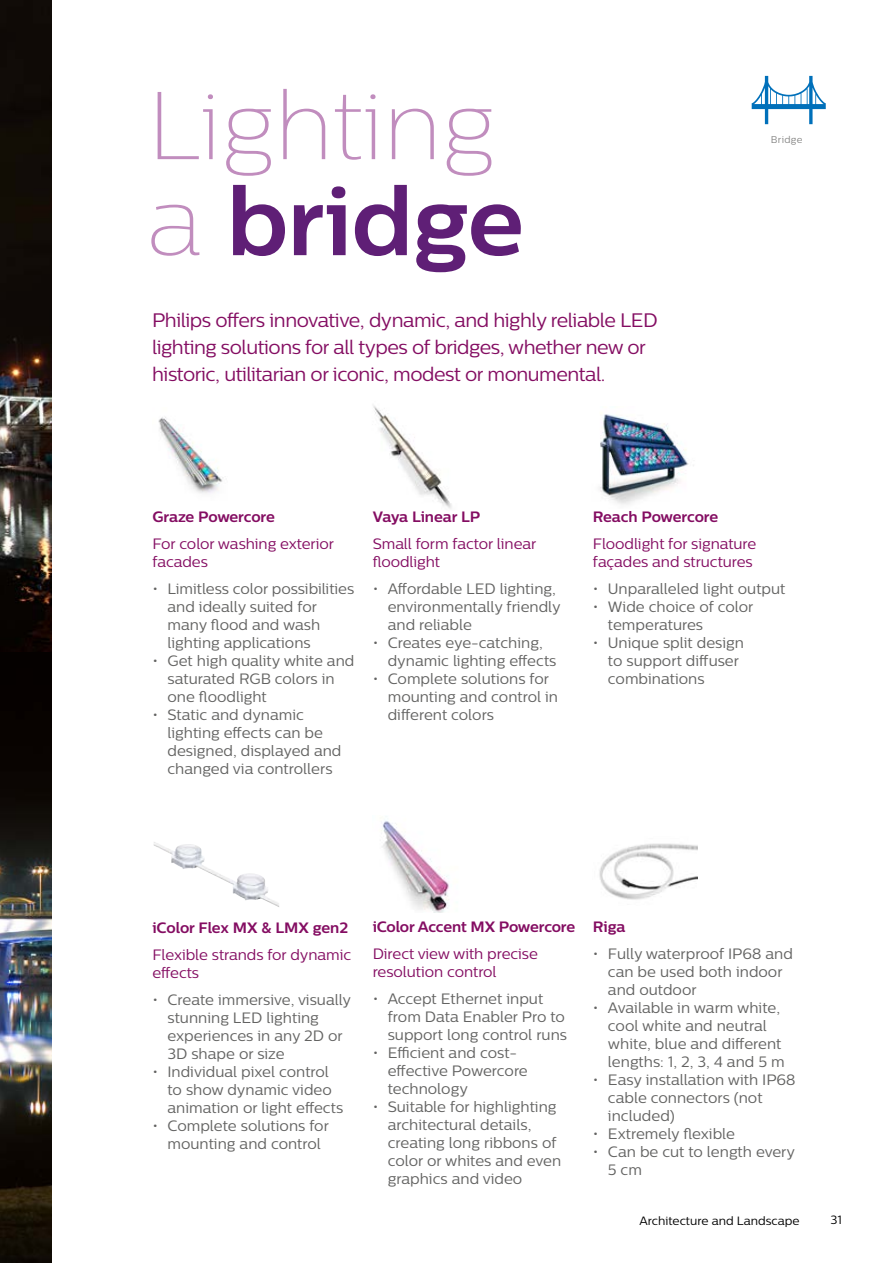
<style>
.page{position:relative;width:893px;height:1263px;background:#fff}
.page>*{position:absolute;margin:0;border:0;box-sizing:border-box;transform-origin:0 0}
.t1{font:100 96px "Centrale Sans";letter-spacing:-.005em;color:#c18dbe}
.t2{font:700 96px "Centrale Sans";letter-spacing:-.005em;color:#5f1f76}
.t3{font:19.5px/27px "Centrale Sans";letter-spacing:-.025em;color:#840d62}
.t4{font:15px/18px "Centrale Sans";color:#636362}
.t5{font:15px/18px "Centrale Sans";letter-spacing:-.005em;color:#840d62}
.t6{font:700 15px "Centrale Sans";letter-spacing:-.015em;color:#840d62}
.t7{font:12px "Centrale Sans";color:#000}
.t8{font:9.75px "Centrale Sans";letter-spacing:.03em;color:#878786}
.s1{font-weight:100;color:#c18dbe}
</style>
<div class="page">
<img style="left:0;top:0;width:51px;height:1263px">
<img style="left:158px;top:417px;width:65px;height:77px">
<img style="left:373px;top:405px;width:79px;height:104px">
<img style="left:599px;top:843px;width:99px;height:57px">
<img style="left:381px;top:820px;width:68px;height:92px">
<img style="left:154px;top:842px;width:125px;height:65px">
<svg style="left:752px;top:76px;width:74px;height:48px"></svg>
<img style="left:600px;top:414px;width:94px;height:91px">
<h1 class="t1" style="left:147px;top:72px;width:350px">Lighting</h1>
<h1 class="t2" style="left:147px;top:163px;width:378px"><span class="s1">a</span> bridge</h1>
<h2 class="t3" style="left:152px;top:306px;width:507px">Philips offers innovative, dynamic, and highly reliable LED lighting solutions for all types of bridges, whether new or historic, utilitarian or iconic, modest or monumental.</h2>
<p class="t8" style="left:771px;top:134px;width:33px">Bridge</p>
<p class="t6" style="left:152px;top:508px;width:124px">Graze Powercore</p>
<p class="t5" style="left:152px;top:535px;width:183px">For color washing exterior facades</p>
<p class="t4" style="left:167px;top:580px;width:188px;text-indent:-15px">• Limitless color possibilities and ideally suited for many flood and wash lighting applications</p>
<p class="t4" style="left:167px;top:652px;width:188px;text-indent:-15px">• Get high quality white and saturated RGB colors in one floodlight</p>
<p class="t4" style="left:167px;top:706px;width:176px;text-indent:-15px">• Static and dynamic lighting effects can be designed, displayed and changed via controllers</p>
<p class="t6" style="left:373px;top:508px;width:109px">Vaya Linear LP</p>
<p class="t5" style="left:373px;top:535px;width:165px">Small form factor linear floodlight</p>
<p class="t4" style="left:388px;top:580px;width:175px;text-indent:-15px">• Affordable LED lighting, environmentally friendly and reliable</p>
<p class="t4" style="left:388px;top:634px;width:170px;text-indent:-15px">• Creates eye-catching, dynamic lighting effects</p>
<p class="t4" style="left:388px;top:670px;width:172px;text-indent:-15px">• Complete solutions for mounting and control in different colors</p>
<p class="t6" style="left:593px;top:508px;width:127px">Reach Powercore</p>
<p class="t5" style="left:593px;top:535px;width:165px">Floodlight for signature façades and structures</p>
<p class="t4" style="left:593px;top:580px;width:194px">• Unparalleled light output</p>
<p class="t4" style="left:608px;top:598px;width:147px;text-indent:-15px">• Wide choice of color temperatures</p>
<p class="t4" style="left:608px;top:634px;width:138px;text-indent:-15px">• Unique split design to support diffuser combinations</p>
<p class="t6" style="left:152px;top:918px;width:197px">iColor Flex MX &amp; LMX gen2</p>
<p class="t5" style="left:152px;top:945px;width:200px">Flexible strands for dynamic effects</p>
<p class="t4" style="left:167px;top:990px;width:185px;text-indent:-15px">• Create immersive, visually stunning LED lighting experiences in any 2D or<br>3D shape or size</p>
<p class="t4" style="left:167px;top:1062px;width:177px;text-indent:-15px">• Individual pixel control to show dynamic video animation or light effects</p>
<p class="t4" style="left:152px;top:1116px;width:178px;text-align:center">• Complete solutions for mounting and control</p>
<p class="t6" style="left:373px;top:918px;width:204px">iColor Accent MX Powercore</p>
<p class="t5" style="left:373px;top:944px;width:167px">Direct view with precise resolution control</p>
<p class="t4" style="left:388px;top:989px;width:181px;text-indent:-15px">• Accept Ethernet input from Data Enabler Pro to support long control runs</p>
<p class="t4" style="left:388px;top:1043px;width:142px;text-indent:-15px">• Efficient and cost&shy;effective Powercore technology</p>
<p class="t4" style="left:388px;top:1097px;width:175px;text-indent:-15px">• Suitable for highlighting architectural details, creating long ribbons of color or whites and even graphics and video</p>
<p class="t6" style="left:593px;top:918px;width:34px">Riga</p>
<p class="t4" style="left:608px;top:944px;width:186px;text-indent:-15px">• Fully waterproof IP68 and can be used both indoor and outdoor</p>
<p class="t4" style="left:608px;top:998px;width:178px;text-indent:-15px">• Available in warm white, cool white and neutral white, blue and different lengths: 1, 2, 3, 4 and 5 m</p>
<p class="t4" style="left:608px;top:1070px;width:189px;text-indent:-15px">• Easy installation with IP68 cable connectors (not included)</p>
<p class="t4" style="left:593px;top:1124px;width:144px">• Extremely flexible</p>
<p class="t4" style="left:608px;top:1142px;width:189px;text-indent:-15px">• Can be cut to length every<br>5 cm</p>
<p class="t7" style="left:640px;top:1214px;width:161px">Architecture and Landscape</p>
<p class="t7" style="left:830px;top:1213px;width:13px">31</p>
</div>
